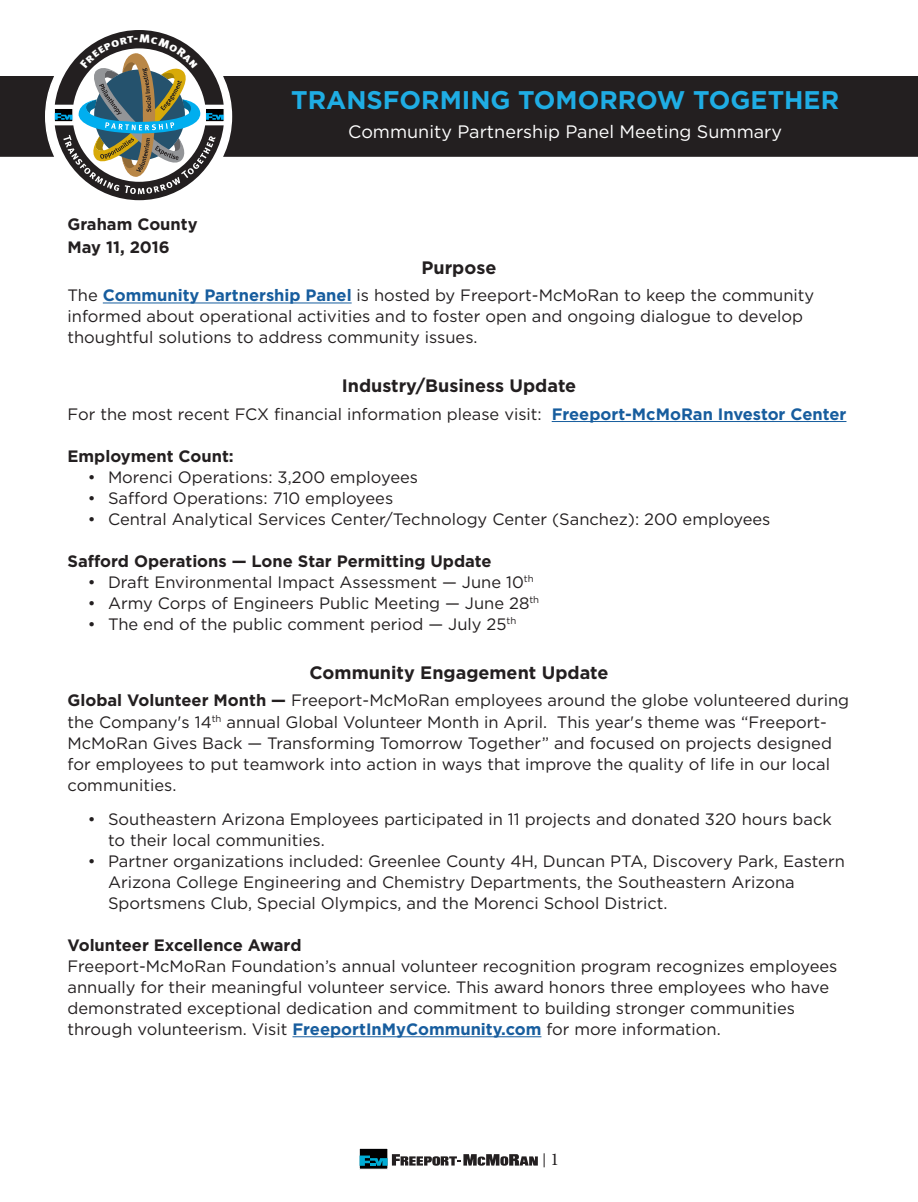
<style>
.page{position:relative;width:918px;height:1202px;background:#fff}
.page>*{position:absolute;margin:0;border:0;box-sizing:border-box;transform-origin:0 0}
.t1{font:700 25.5px "Gotham";color:#1fade4}
.t2{font:700 18px "Gotham";color:#231f20}
.t3{font:18px "Gotham";color:#fff}
.t4{font:18px "Minion Pro";color:#231f20}
.t5{font:16.5px/21px "Gotham";color:#231f20}
.t6{font:700 16.5px "Gotham";color:#231f20}
.s1{font-weight:700;color:#175d9e}
.s2{font-weight:700}
</style>
<div class="page">
<div style="left:0;top:76px;width:918px;height:81px;background:#231f20"></div>
<div style="left:46px;top:24px;width:185px;height:185px;background:#fff;border-radius:50%"></div>
<hr style="left:103px;top:302px;width:249px;height:1px;background:#175d9e">
<hr style="left:552px;top:421px;width:294px;height:1px;background:#175d9e">
<hr style="left:292px;top:1036px;width:249px;height:1px;background:#175d9e">
<div style="left:359px;top:1148px;width:29px;height:21px;background:#000001;border:1px solid #fff"></div>
<svg style="left:360px;top:1154px;width:178px;height:11px"></svg>
<svg style="left:544px;top:1153px;width:1px;height:14px"></svg>
<svg style="left:54px;top:30px;width:170px;height:170px"></svg>
<p class="t6" style="left:68px;top:213px;width:132px">Graham County</p>
<p class="t6" style="left:68px;top:236px;width:104px">May 11, 2016</p>
<p class="t1" style="left:291px;top:83px;width:549px">TRANSFORMING TOMORROW TOGETHER</p>
<p class="t3" style="left:348px;top:120px;width:435px">Community Partnership Panel Meeting Summary</p>
<p class="t2" style="left:422px;top:255px;width:76px">Purpose</p>
<p class="t5" style="left:68px;top:285px;width:748px">The <span class="s1">Community Partnership Panel</span> is hosted by Freeport-McMoRan to keep the community informed about operational activities and to foster open and ongoing dialogue to develop thoughtful solutions to address community issues.</p>
<p class="t2" style="left:342px;top:374px;width:236px">Industry/Business Update</p>
<p class="t5" style="left:68px;top:403px;width:780px">For the most recent FCX financial information please visit: <span class="s1">Freeport-McMoRan Investor Center</span></p>
<p class="t6" style="left:68px;top:445px;width:168px">Employment Count:</p>
<p class="t5" style="left:88px;top:466px;width:332px">• Morenci Operations: 3,200 employees</p>
<p class="t5" style="left:88px;top:487px;width:307px">• Safford Operations: 710 employees</p>
<p class="t5" style="left:88px;top:508px;width:684px">• Central Analytical Services Center/Technology Center (Sanchez): 200 employees</p>
<p class="t6" style="left:68px;top:550px;width:426px">Safford Operations — Lone Star Permitting Update</p>
<p class="t5" style="left:88px;top:571px;width:447px">• Draft Environmental Impact Assessment — June 10<sup>th</sup></p>
<p class="t5" style="left:88px;top:592px;width:453px">• Army Corps of Engineers Public Meeting — June 28<sup>th</sup></p>
<p class="t5" style="left:88px;top:613px;width:430px">• The end of the public comment period — July 25<sup>th</sup></p>
<p class="t2" style="left:310px;top:660px;width:300px">Community Engagement Update</p>
<p class="t5" style="left:68px;top:690px;width:783px"><span class="s2">Global Volunteer Month —</span> Freeport-McMoRan employees around the globe volunteered during the Company's 14<sup>th</sup> annual Global Volunteer Month in April. This year's theme was “Freeport-McMoRan Gives Back — Transforming Tomorrow Together” and focused on projects designed for employees to put teamwork into action in ways that improve the quality of life in our local communities.</p>
<p class="t5" style="left:108px;top:808px;width:725px;text-indent:-20px">• Southeastern Arizona Employees participated in 11 projects and donated 320 hours back to their local communities.</p>
<p class="t5" style="left:108px;top:850px;width:738px;text-indent:-20px">• Partner organizations included: Greenlee County 4H, Duncan PTA, Discovery Park, Eastern<br>Arizona College Engineering and Chemistry Departments, the Southeastern Arizona<br>Sportsmens Club, Special Olympics, and the Morenci School District.</p>
<p class="t6" style="left:68px;top:934px;width:236px">Volunteer Excellence Award</p>
<p class="t5" style="left:68px;top:955px;width:771px">Freeport-McMoRan Foundation’s annual volunteer recognition program recognizes employees annually for their meaningful volunteer service. This award honors three employees who have demonstrated exceptional dedication and commitment to building stronger communities through volunteerism. Visit <span class="s1">FreeportInMyCommunity.com</span> for more information.</p>
<p class="t4" style="left:550px;top:1147px;width:10px">1</p>
</div>
